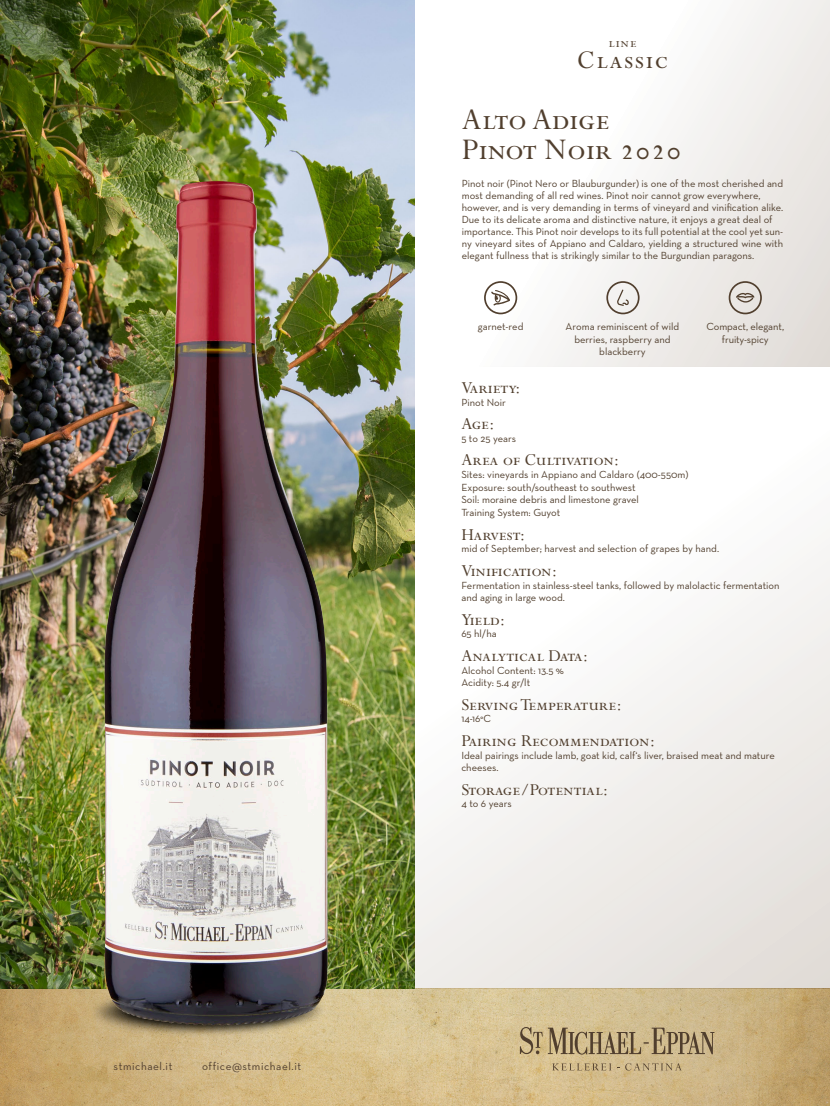
<style>
.page{position:relative;width:830px;height:1106px;background:#fff}
.page>*{position:absolute;margin:0;border:0;box-sizing:border-box;transform-origin:0 0}
.t1{font:33.75px "Perpetua SC";color:#513f2e}
.t2{font:28.5px "Perpetua SC";letter-spacing:.06em;color:#513f2e}
.Titel{font:18.75px "Perpetua SC";color:#513f2e}
.t3{font:15.3px "Perpetua SC";color:#513f2e}
.t4{font:11.25px "Neutra Text";letter-spacing:.05em;color:#513f2e}
.Titel-2{font:10.5px/12px "Neutra Text";color:#513f2e}
</style>
<div class="page">
<div style="left:415px;top:0;width:414px;height:367px;background:linear-gradient(to right,#fff,#eae7e4)"></div>
<img style="left:0;top:0;width:415px;height:988px">
<div style="left:415px;top:367px;width:414px;height:621px;background:linear-gradient(to bottom,#fff,#e9e6e2)"></div>
<svg style="left:415px;top:988px;width:414px;height:118px;background:#cfb888"></svg>
<svg style="left:519px;top:1027px;width:195px;height:28px;background:#af9b74"></svg>
<svg style="left:552px;top:1063px;width:59px;height:7px"></svg>
<svg style="left:625px;top:1063px;width:56px;height:7px"></svg>
<svg style="left:0;top:988px;width:415px;height:118px;background:#cbb07a"></svg>
<svg style="left:606px;top:281px;width:33px;height:33px"></svg>
<svg style="left:728px;top:281px;width:33px;height:33px"></svg>
<svg style="left:484px;top:281px;width:33px;height:33px"></svg>
<img style="left:63px;top:935px;width:295px;height:155px">
<img style="left:103px;top:181px;width:226px;height:846px">
<p class="t4" style="left:114px;top:1060px;width:60px">stmichael.it</p>
<p class="t4" style="left:202px;top:1060px;width:101px">office@stmichael.it</p>
<p class="t3" style="left:608px;top:35px;width:30px">line</p>
<p class="t2" style="left:576px;top:45px;width:93px">Classic</p>
<p class="t1" style="left:461px;top:102px;width:149px">Alto Adige</p>
<p class="t1" style="left:461px;top:132px;width:221px">Pinot Noir 2020</p>
<p class="Titel-2" style="left:461px;top:177px;width:323px">Pinot noir (Pinot Nero or Blauburgunder) is one of the most cherished and most demanding of all red wines. Pinot noir cannot grow everywhere,</p>
<p class="Titel-2" style="left:461px;top:201px;width:323px">however, and is very demanding in terms of vineyard and vinification alike.<br>Due to its delicate aroma and distinctive nature, it enjoys a great deal of</p>
<p class="Titel-2" style="left:461px;top:225px;width:323px;text-align:justify">importance. This Pinot noir develops to its full potential at the cool yet sun&shy;ny vineyard sites of Appiano and Caldaro, yielding a structured wine with elegant fullness that is strikingly similar to the Burgundian paragons.</p>
<p class="Titel-2" style="left:477px;top:320px;width:47px">garnet-red</p>
<p class="Titel-2" style="left:565px;top:320px;width:115px;line-height:12.8px;text-align:center">Aroma reminiscent of wild berries, raspberry and blackberry</p>
<p class="Titel-2" style="left:706px;top:320px;width:79px">Compact, elegant,</p>
<p class="Titel-2" style="left:721px;top:333px;width:48px">fruity-spicy</p>
<p class="Titel" style="left:461px;top:378px;width:61px">Variety:</p>
<p class="Titel-2" style="left:461px;top:396px;width:46px">Pinot Noir</p>
<p class="Titel" style="left:461px;top:414px;width:35px">Age:</p>
<p class="Titel-2" style="left:461px;top:432px;width:56px">5 to 25 years</p>
<p class="Titel" style="left:461px;top:450px;width:159px">Area of Cultivation:</p>
<p class="Titel-2" style="left:461px;top:468px;width:228px">Sites: vineyards in Appiano and Caldaro (400-550m)</p>
<p class="Titel-2" style="left:461px;top:481px;width:176px">Exposure: south/southeast to southwest</p>
<p class="Titel-2" style="left:461px;top:494px;width:179px">Soil: moraine debris and limestone gravel</p>
<p class="Titel-2" style="left:461px;top:506px;width:100px">Training System: Guyot</p>
<p class="Titel" style="left:461px;top:524px;width:65px">Harvest:</p>
<p class="Titel-2" style="left:461px;top:543px;width:259px">mid of September; harvest and selection of grapes by hand.</p>
<p class="Titel" style="left:461px;top:561px;width:97px">Vinification:</p>
<p class="Titel-2" style="left:461px;top:578px;width:320px;line-height:12.8px">Fermentation in stainless-steel tanks, followed by malolactic fermentation and aging in large wood.</p>
<p class="Titel" style="left:461px;top:610px;width:45px">Yield:</p>
<p class="Titel-2" style="left:461px;top:628px;width:37px">65 hl/ha</p>
<p class="Titel" style="left:461px;top:646px;width:128px">Analytical Data:</p>
<p class="Titel-2" style="left:461px;top:664px;width:104px">Alcohol Content: 13.5 %</p>
<p class="Titel-2" style="left:461px;top:676px;width:70px">Acidity: 5.4 gr/lt</p>
<p class="Titel" style="left:461px;top:695px;width:162px">Serving Temperature:</p>
<p class="Titel-2" style="left:461px;top:713px;width:31px">14-16°C</p>
<p class="Titel" style="left:461px;top:731px;width:195px">Pairing Recommendation:</p>
<p class="Titel-2" style="left:461px;top:748px;width:315px;line-height:12.8px">Ideal pairings include lamb, goat kid, calf‘s liver, braised meat and mature cheeses.</p>
<p class="Titel" style="left:461px;top:780px;width:148px">Storage/Potential:</p>
<p class="Titel-2" style="left:461px;top:798px;width:52px">4 to 6 years</p>
</div>
